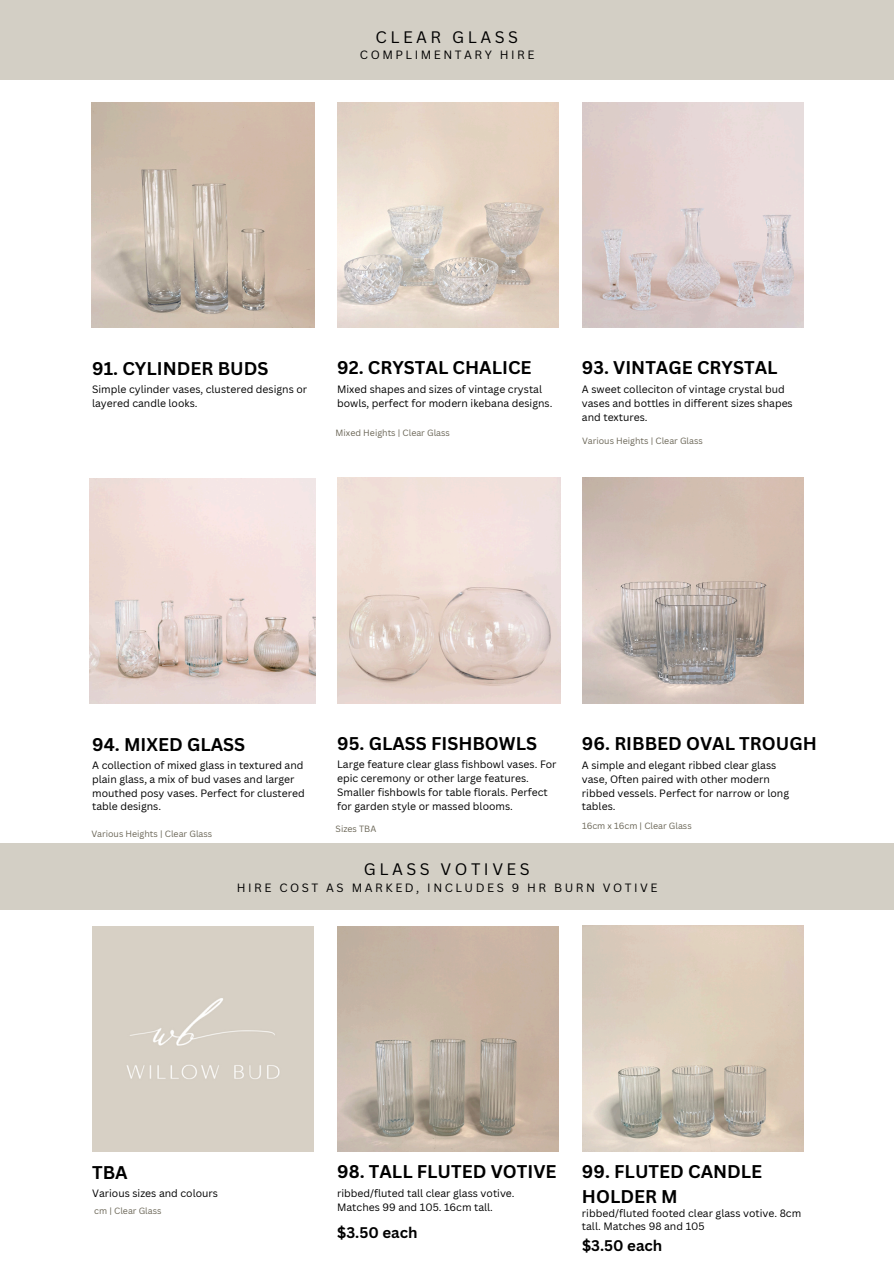
<style>
.page{position:relative;width:894px;height:1264px;background:#fff}
.page>*{position:absolute;margin:0;border:0;box-sizing:border-box;transform-origin:0 0}
.t1{font:700 18px/24.6px "Canva Sans";color:#000}
.t2{font:16.2px "Canva Sans";letter-spacing:.215em;color:#000}
.t3{font:700 15px "Canva Sans";color:#000}
.t4{font:11.7px "Canva Sans";letter-spacing:.215em;color:#000}
.t5{font:10.35px/13.8px "Canva Sans";color:#000}
.t6{font:8.85px "Canva Sans";color:#6b6657}
</style>
<div class="page">
<img style="left:92px;top:102px;width:222px;height:225px">
<img style="left:89px;top:478px;width:226px;height:225px">
<div style="left:92px;top:926px;width:222px;height:225px;background:#d7d0c5"></div>
<img style="left:337px;top:103px;width:221px;height:225px">
<img style="left:337px;top:926px;width:221px;height:225px">
<img style="left:582px;top:103px;width:221px;height:225px">
<img style="left:582px;top:477px;width:221px;height:227px">
<img style="left:582px;top:925px;width:221px;height:226px">
<div style="left:0;top:0;width:893px;height:79px;background:#d3cfc5"></div>
<img style="left:337px;top:477px;width:223px;height:227px">
<div style="left:1px;top:843px;width:892px;height:66px;background:#d3cfc5"></div>
<p class="t2" style="left:375px;top:25px;width:144px">CLEAR GLASS</p>
<p class="t4" style="left:360px;top:47px;width:176px">COMPLIMENTARY HIRE</p>
<p class="t1" style="left:92px;top:355px;width:178px">91. CYLINDER BUDS</p>
<p class="t5" style="left:92px;top:382px;width:216px">Simple cylinder vases, clustered designs or layered candle looks.</p>
<h4 class="t1" style="left:337px;top:354px;width:196px">92. CRYSTAL CHALICE</h4>
<p class="t5" style="left:337px;top:382px;width:217px">Mixed shapes and sizes of vintage crystal bowls, perfect for modern ikebana designs.</p>
<h4 class="t6" style="left:335px;top:426px;width:116px">Mixed Heights | Clear Glass</h4>
<p class="t1" style="left:581px;top:354px;width:197px">93. VINTAGE CRYSTAL</p>
<h1 class="t5" style="left:581px;top:382px;width:212px">A sweet colleciton of vintage crystal bud vases and bottles in different sizes shapes and textures.</h1>
<p class="t6" style="left:582px;top:434px;width:122px">Various Heights | Clear Glass</p>
<p class="t1" style="left:92px;top:731px;width:155px">94. MIXED GLASS</p>
<h1 class="t1" style="left:337px;top:730px;width:201px">95. GLASS FISHBOWLS</h1>
<h4 class="t1" style="left:581px;top:730px;width:236px">96. RIBBED OVAL TROUGH</h4>
<h4 class="t5" style="left:92px;top:758px;width:214px">A collection of mixed glass in textured and plain glass, a mix of bud vases and larger mouthed posy vases. Perfect for clustered table designs.</h4>
<p class="t5" style="left:337px;top:757px;width:221px">Large feature clear glass fishbowl vases. For epic ceremony or other large features.<br>Smaller fishbowls for table florals. Perfect for garden style or massed blooms.</p>
<h1 class="t5" style="left:581px;top:758px;width:209px">A simple and elegant ribbed clear glass vase, Often paired with other modern ribbed vessels. Perfect for narrow or long tables.</h1>
<h4 class="t6" style="left:91px;top:827px;width:122px">Various Heights | Clear Glass</h4>
<h4 class="t6" style="left:335px;top:822px;width:42px">Sizes TBA</h4>
<p class="t6" style="left:582px;top:820px;width:111px">16cm x 16cm | Clear Glass</p>
<h3 class="t2" style="left:364px;top:857px;width:167px">GLASS VOTIVES</h3>
<h3 class="t4" style="left:237px;top:879px;width:422px">HIRE COST AS MARKED, INCLUDES 9 HR BURN VOTIVE</h3>
<h3 class="t1" style="left:92px;top:1159px;width:37px">TBA</h3>
<h1 class="t5" style="left:92px;top:1185px;width:127px">Various sizes and colours</h1>
<h1 class="t6" style="left:94px;top:1204px;width:69px">cm | Clear Glass</h1>
<p class="t1" style="left:337px;top:1158px;width:221px">98. TALL FLUTED VOTIVE</p>
<p class="t5" style="left:337px;top:1185px;width:179px">ribbed/fluted tall clear glass votive.<br>Matches 99 and 105. 16cm tall.</p>
<p class="t3" style="left:337px;top:1221px;width:82px">$3.50 each</p>
<h1 class="t1" style="left:581px;top:1158px;width:182px">99. FLUTED CANDLE<br>HOLDER M</h1>
<p class="t5" style="left:581px;top:1205px;width:221px">ribbed/fluted footed clear glass votive. 8cm tall. Matches 98 and 105</p>
<h1 class="t3" style="left:582px;top:1234px;width:82px">$3.50 each</h1>
</div>
